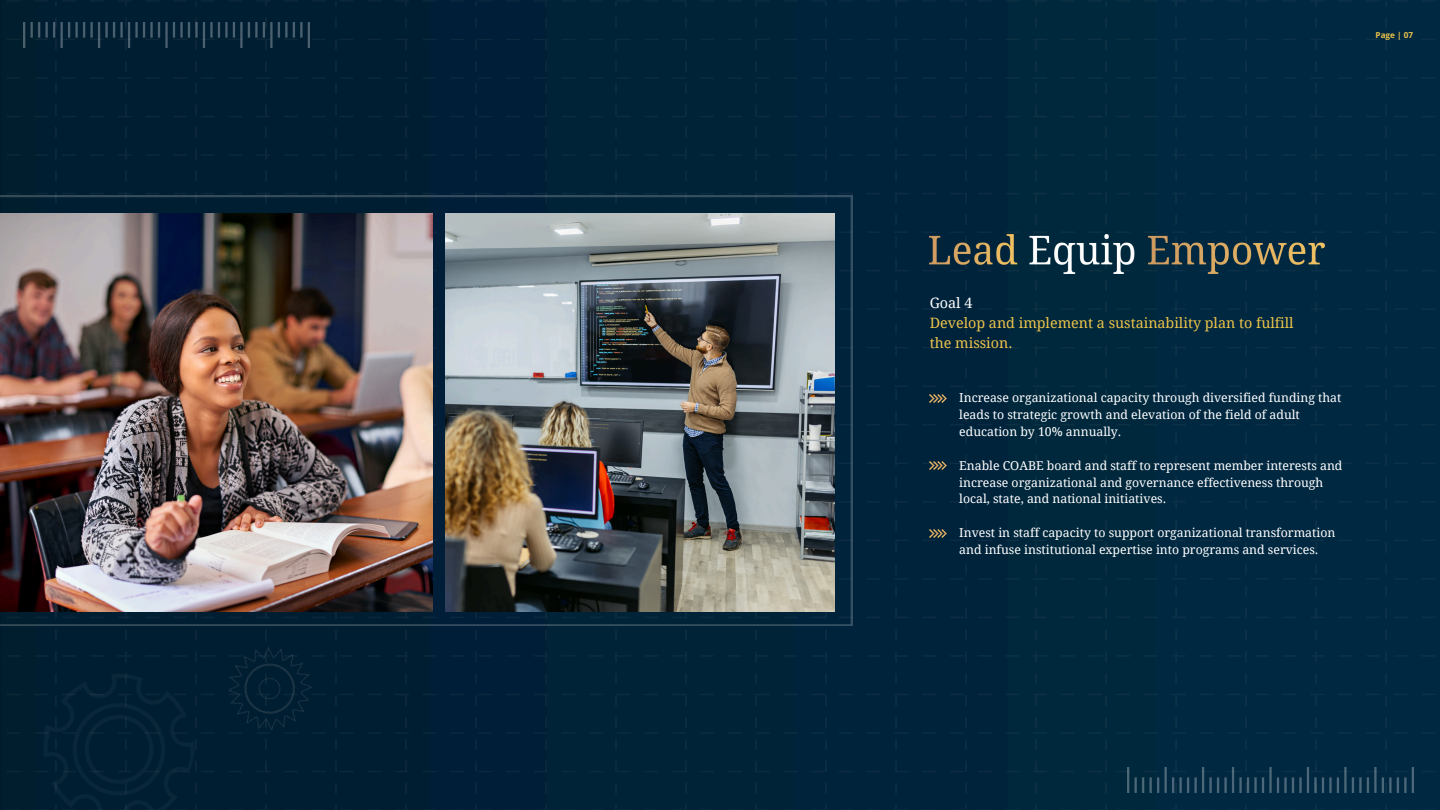
<style>
.page{position:relative;width:1440px;height:810px;background:#fff}
.page>*{position:absolute;margin:0;border:0;box-sizing:border-box;transform-origin:0 0}
.t1{font:14.3px/19.9px "Droid Serif";color:#edc44a}
.t2{font:12.3px/16.9px "Droid Serif";color:#fff}
.t3{font:700 8.2px "Open Sans";color:#edc44a}
.s1{color:#fff}
</style>
<div class="page">
<img style="left:0;top:0;width:1440px;height:810px">
<svg style="left:0;top:196px;width:852px;height:430px;background:#08263b"></svg>
<img style="left:0;top:214px;width:433px;height:397px">
<img style="left:445px;top:214px;width:389px;height:397px">
<img style="left:930px;top:234px;width:394px;height:39px">
<img style="left:930px;top:394px;width:16px;height:9px">
<img style="left:930px;top:462px;width:16px;height:8px">
<img style="left:930px;top:529px;width:16px;height:8px">
<img style="left:23px;top:23px;width:286px;height:25px">
<img style="left:1127px;top:768px;width:286px;height:24px">
<img style="left:24px;top:656px;width:187px;height:154px">
<img style="left:216px;top:637px;width:104px;height:104px">
<p class="t3" style="left:1376px;top:29px;width:39px">Page | 07</p>
<p class="t1" style="left:930px;top:293px;width:365px"><span class="s1">Goal 4<br></span>Develop and implement a sustainability plan to fulfill the mission.</p>
<p class="t2" style="left:959px;top:390px;width:384px">Increase organizational capacity through diversified funding that leads to strategic growth and elevation of the field of adult education by 10% annually.</p>
<p class="t2" style="left:959px;top:457px;width:385px">Enable COABE board and staff to represent member interests and increase organizational and governance effectiveness through local, state, and national initiatives.</p>
<p class="t2" style="left:959px;top:525px;width:378px">Invest in staff capacity to support organizational transformation and infuse institutional expertise into programs and services.</p>
</div>
